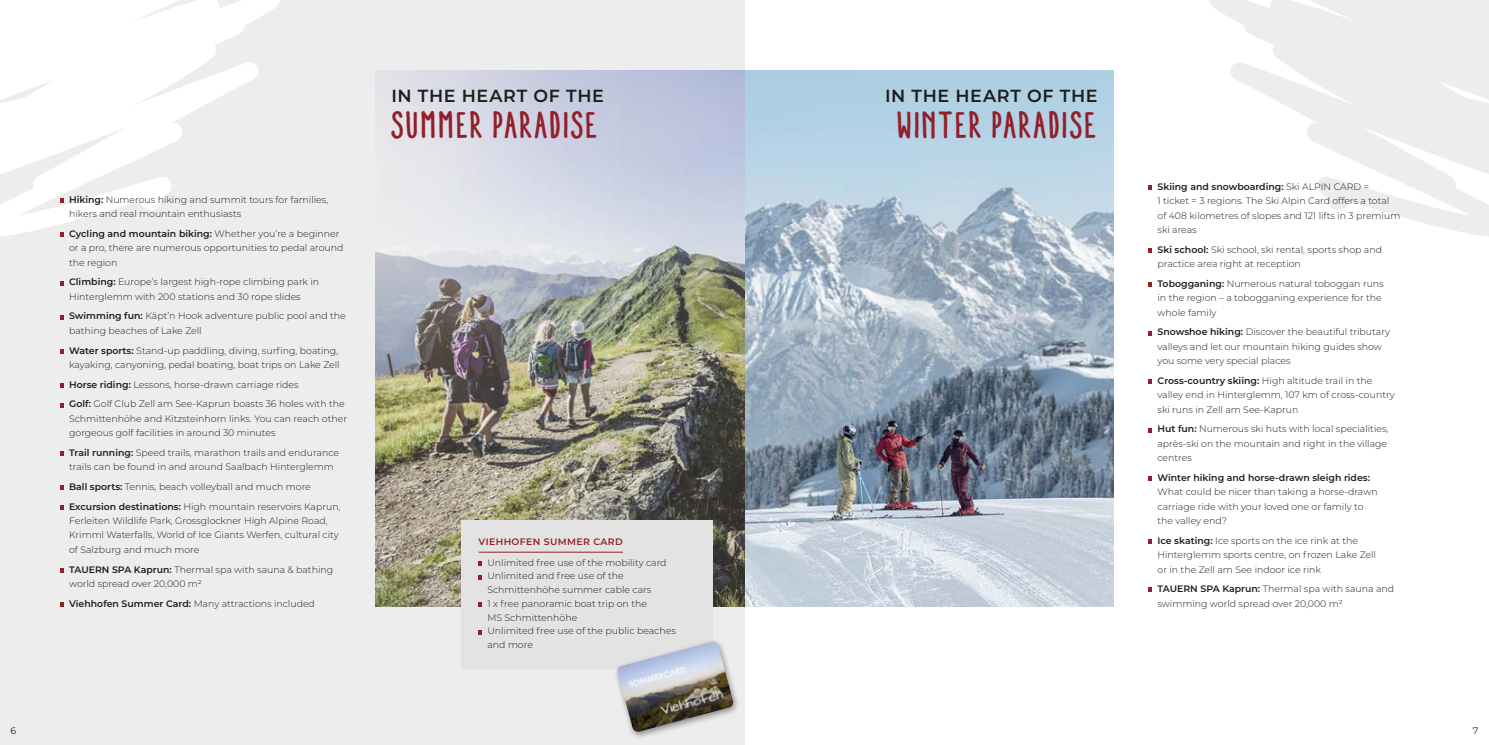
<style>
.page{position:relative;width:1489px;height:745px;background:#fff}
.page>*{position:absolute;margin:0;border:0;box-sizing:border-box;transform-origin:0 0}
.t1{font:700 37.5px "Aracne Condensed";letter-spacing:.035em;color:#92202b}
.t2{font:600 17.5px "Montserrat";letter-spacing:.035em;color:#1d1d1b}
.t3{font:300 9.38px/14.4px "Montserrat";color:#1d1d1b}
.t4{font:600 9.38px "Montserrat";color:#1d1d1b}
.t5{font:600 9.38px "Montserrat";letter-spacing:.04em;color:#92202b}
.t6{font:9.38px "Montserrat";color:#1d1d1b}
.s1{font-weight:600}
</style>
<div class="page">
<div style="left:0;top:0;width:744px;height:744px;background:#ededed"></div>
<svg style="left:1308px;top:137px;width:180px;height:99px;fill:#ededed"></svg>
<svg style="left:1210px;top:0;width:278px;height:137px"></svg>
<img style="left:744px;top:71px;width:369px;height:535px">
<svg style="left:1148px;top:185px;width:4px;height:5px"></svg>
<svg style="left:1148px;top:248px;width:4px;height:4px"></svg>
<svg style="left:1148px;top:282px;width:4px;height:5px"></svg>
<svg style="left:1148px;top:331px;width:4px;height:4px"></svg>
<svg style="left:1148px;top:379px;width:4px;height:4px"></svg>
<svg style="left:1148px;top:428px;width:4px;height:4px"></svg>
<svg style="left:1148px;top:476px;width:4px;height:4px"></svg>
<svg style="left:1148px;top:539px;width:4px;height:4px"></svg>
<svg style="left:1148px;top:587px;width:4px;height:5px"></svg>
<svg style="left:0;top:137px;width:180px;height:99px;fill:#fff"></svg>
<svg style="left:0;top:0;width:279px;height:137px"></svg>
<img style="left:376px;top:71px;width:368px;height:535px">
<svg style="left:60px;top:198px;width:4px;height:4px"></svg>
<svg style="left:60px;top:232px;width:4px;height:5px"></svg>
<svg style="left:60px;top:281px;width:4px;height:4px"></svg>
<svg style="left:60px;top:315px;width:4px;height:4px"></svg>
<svg style="left:60px;top:349px;width:4px;height:4px"></svg>
<svg style="left:60px;top:383px;width:4px;height:4px"></svg>
<svg style="left:60px;top:403px;width:4px;height:4px"></svg>
<svg style="left:60px;top:451px;width:4px;height:4px"></svg>
<svg style="left:60px;top:485px;width:4px;height:4px"></svg>
<svg style="left:60px;top:505px;width:4px;height:4px"></svg>
<svg style="left:60px;top:568px;width:4px;height:4px"></svg>
<svg style="left:60px;top:602px;width:4px;height:4px"></svg>
<div style="left:461px;top:519px;width:251px;height:149px;background:#e3e3e3"></div>
<hr style="left:478px;top:551px;width:145px;height:1px;background:#92202b">
<svg style="left:478px;top:561px;width:4px;height:4px"></svg>
<svg style="left:478px;top:575px;width:4px;height:4px"></svg>
<svg style="left:478px;top:602px;width:4px;height:4px"></svg>
<svg style="left:478px;top:630px;width:4px;height:4px"></svg>
<div style="left:613px;top:637px;width:128px;height:103px;background:#1d1d1b;opacity:.5"></div>
<img style="left:617px;top:641px;width:116px;height:90px">
<p class="t3" style="left:69px;top:192px;width:260px"><span class="s1">Hiking:</span> Numerous hiking and summit tours for families, hikers and real mountain enthusiasts</p>
<p class="t3" style="left:69px;top:226px;width:276px"><span class="s1">Cycling and mountain biking:</span> Whether you’re a beginner or a pro, there are numerous opportunities to pedal around the region</p>
<p class="t3" style="left:69px;top:274px;width:252px"><span class="s1">Climbing:</span> Europe’s largest high-rope climbing park in<br>Hinterglemm with 200 stations and 30 rope slides</p>
<p class="t3" style="left:69px;top:308px;width:278px"><span class="s1">Swimming fun:</span> Käpt’n Hook adventure public pool and the bathing beaches of Lake Zell</p>
<p class="t3" style="left:69px;top:342px;width:272px"><span class="s1">Water sports:</span> Stand-up paddling, diving, surfing, boating, kayaking, canyoning, pedal boating, boat trips on Lake Zell</p>
<p class="t3" style="left:69px;top:374px;width:277px;line-height:19.8px"><span class="s1">Horse riding:</span> Lessons, horse-drawn carriage rides<br><span class="s1">Golf:</span> Golf Club Zell am See-Kaprun boasts 36 holes with the</p>
<p class="t3" style="left:69px;top:410px;width:279px">Schmittenhöhe and Kitzsteinhorn links. You can reach other gorgeous golf facilities in around 30 minutes</p>
<p class="t3" style="left:69px;top:444px;width:271px"><span class="s1">Trail running:</span> Speed trails, marathon trails and endurance trails can be found in and around Saalbach Hinterglemm</p>
<p class="t3" style="left:69px;top:476px;width:273px;line-height:19.8px"><span class="s1">Ball sports:</span> Tennis, beach volleyball and much more<br><span class="s1">Excursion destinations:</span> High mountain reservoirs Kaprun,</p>
<p class="t3" style="left:69px;top:513px;width:271px">Ferleiten Wildlife Park, Grossglockner High Alpine Road,<br>Krimml Waterfalls, World of Ice Giants Werfen, cultural city of Salzburg and much more</p>
<p class="t3" style="left:69px;top:561px;width:265px"><span class="s1">TAUERN SPA Kaprun:</span> Thermal spa with sauna &amp; bathing world spread over 20,000 m²</p>
<p class="t3" style="left:69px;top:595px;width:247px"><span class="s1">Viehhofen Summer Card:</span> Many attractions included</p>
<h2 class="t2" style="left:391px;top:83px;width:214px">IN THE HEART OF THE</h2>
<h1 class="t1" style="left:391px;top:103px;width:209px">SUMMER PARADISE</h1>
<p class="t5" style="left:478px;top:534px;width:146px">VIEHHOFEN SUMMER CARD</p>
<p class="t3" style="left:487px;top:554px;width:190px;line-height:13.8px">Unlimited free use of the mobility card<br>Unlimited and free use of the<br>Schmittenhöhe summer cable cars<br>1 x free panoramic boat trip on the<br>MS Schmittenhöhe<br>Unlimited free use of the public beaches and more</p>
<h2 class="t2" style="left:885px;top:83px;width:214px">IN THE HEART OF THE</h2>
<h1 class="t1" style="left:897px;top:103px;width:202px">WINTER PARADISE</h1>
<p class="t3" style="left:1157px;top:179px;width:244px"><span class="s1">Skiing and snowboarding:</span> Ski ALPIN CARD =<br>1 ticket = 3 regions. The Ski Alpin Card offers a total of 408 kilometres of slopes and 121 lifts in 3 premium ski areas</p>
<p class="t3" style="left:1157px;top:242px;width:226px"><span class="s1">Ski school:</span> Ski school, ski rental, sports shop and practice area right at reception</p>
<p class="t3" style="left:1157px;top:276px;width:228px"><span class="s1">Tobogganing:</span> Numerous natural toboggan runs in the region – a tobogganing experience for the whole family</p>
<p class="t3" style="left:1157px;top:324px;width:234px"><span class="s1">Snowshoe hiking:</span> Discover the beautiful tributary valleys and let our mountain hiking guides show you some very special places</p>
<p class="t3" style="left:1157px;top:373px;width:239px"><span class="s1">Cross-country skiing:</span> High altitude trail in the valley end in Hinterglemm, 107 km of cross-country ski runs in Zell am See-Kaprun</p>
<p class="t3" style="left:1157px;top:421px;width:232px"><span class="s1">Hut fun:</span> Numerous ski huts with local specialities, après-ski on the mountain and right in the village centres</p>
<p class="t4" style="left:1157px;top:470px;width:214px">Winter hiking and horse-drawn sleigh rides:</p>
<p class="t3" style="left:1157px;top:484px;width:222px">What could be nicer than taking a horse-drawn carriage ride with your loved one or family to the valley end?</p>
<p class="t3" style="left:1157px;top:532px;width:220px"><span class="s1">Ice skating:</span> Ice sports on the ice rink at the<br>Hinterglemm sports centre, on frozen Lake Zell or in the Zell am See indoor ice rink</p>
<p class="t3" style="left:1157px;top:581px;width:238px"><span class="s1">TAUERN SPA Kaprun:</span> Thermal spa with sauna and swimming world spread over 20,000 m²</p>
<p class="t6" style="left:11px;top:723px;width:7px">6</p>
<p class="t6" style="left:1472px;top:723px;width:7px">7</p>
</div>
